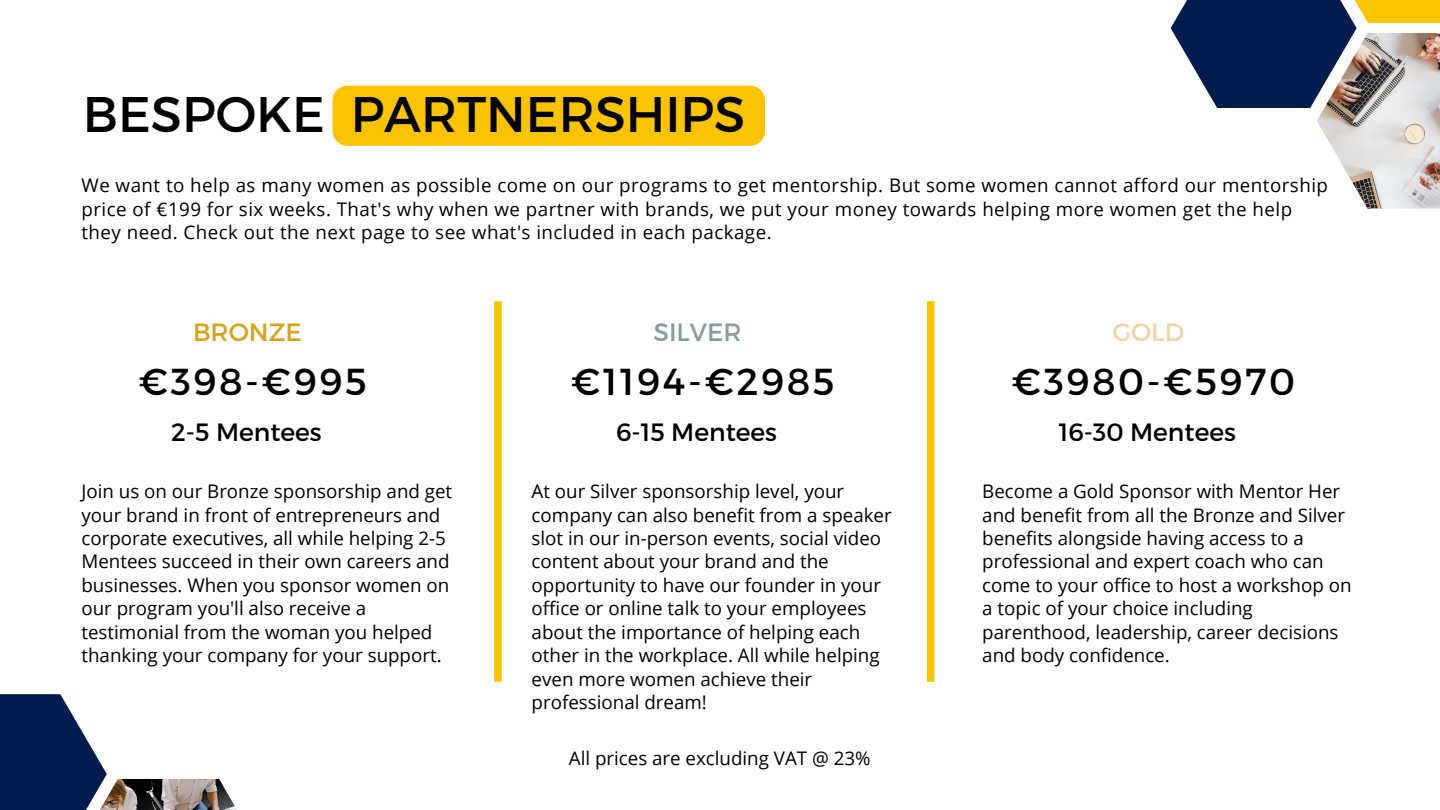
<style>
.page{position:relative;width:1440px;height:810px;background:#fff}
.page>*{position:absolute;margin:0;border:0;box-sizing:border-box;transform-origin:0 0}
.t1{font:50px "Montserrat";color:#000}
.t2{font:37.5px "Montserrat";letter-spacing:.07em;color:#000}
.t3{font:25px "Montserrat";color:#000}
.t4{font:25px "Montserrat";color:#d8a21e}
.t5{font:25px "Montserrat";color:#8a9c9d}
.t6{font:25px "Montserrat";color:#f0d4a7}
.t7{font:18.75px/23.5px "Open Sans";color:#000}
.t8{font:18.75px/23.5px "Open Sans";letter-spacing:.025em;color:#000}
</style>
<div class="page">
<div style="left:494px;top:301px;width:8px;height:381px;background:#fac300"></div>
<div style="left:927px;top:301px;width:7px;height:381px;background:#fac300"></div>
<div style="left:332px;top:86px;width:433px;height:60px;background:#fac300"></div>
<svg style="left:1171px;top:0;width:186px;height:108px;background:#203864"></svg>
<img style="left:1317px;top:33px;width:123px;height:176px">
<svg style="left:1322px;top:0;width:118px;height:23px;background:#c5a62f"></svg>
<svg style="left:0;top:694px;width:107px;height:116px;fill:#001b4e"></svg>
<img style="left:67px;top:779px;width:170px;height:31px">
<p class="t1" style="left:83px;top:82px;width:664px">BESPOKE PARTNERSHIPS</p>
<p class="t8" style="left:82px;top:173px;width:1248px">We want to help as many women as possible come on our programs to get mentorship. But some women cannot afford our mentorship price of €199 for six weeks. That's why when we partner with brands, we put your money towards helping more women get the help they need. Check out the next page to see what's included in each package.</p>
<p class="t4" style="left:193px;top:316px;width:110px">BRONZE</p>
<p class="t5" style="left:653px;top:316px;width:90px">SILVER</p>
<p class="t6" style="left:1112px;top:316px;width:73px">GOLD</p>
<p class="t2" style="left:138px;top:357px;width:230px">€398-€995</p>
<p class="t2" style="left:571px;top:357px;width:265px">€1194-€2985</p>
<p class="t2" style="left:1012px;top:357px;width:285px">€3980-€5970</p>
<p class="t3" style="left:171px;top:416px;width:152px">2-5 Mentees</p>
<p class="t3" style="left:616px;top:416px;width:162px">6-15 Mentees</p>
<p class="t3" style="left:1059px;top:416px;width:179px">16-30 Mentees</p>
<p class="t7" style="left:82px;top:479px;width:372px">Join us on our Bronze sponsorship and get your brand in front of entrepreneurs and corporate executives, all while helping 2-5<br>Mentees succeed in their own careers and businesses. When you sponsor women on our program you'll also receive a testimonial from the woman you helped thanking your company for your support.</p>
<p class="t7" style="left:532px;top:479px;width:362px">At our Silver sponsorship level, your company can also benefit from a speaker slot in our in-person events, social video content about your brand and the opportunity to have our founder in your office or online talk to your employees about the importance of helping each other in the workplace. All while helping even more women achieve their professional dream!</p>
<p class="t7" style="left:982px;top:479px;width:371px">Become a Gold Sponsor with Mentor Her and benefit from all the Bronze and Silver benefits alongside having access to a professional and expert coach who can come to your office to host a workshop on a topic of your choice including parenthood, leadership, career decisions and body confidence.</p>
<p class="t7" style="left:569px;top:746px;width:303px">All prices are excluding VAT @ 23%</p>
</div>
